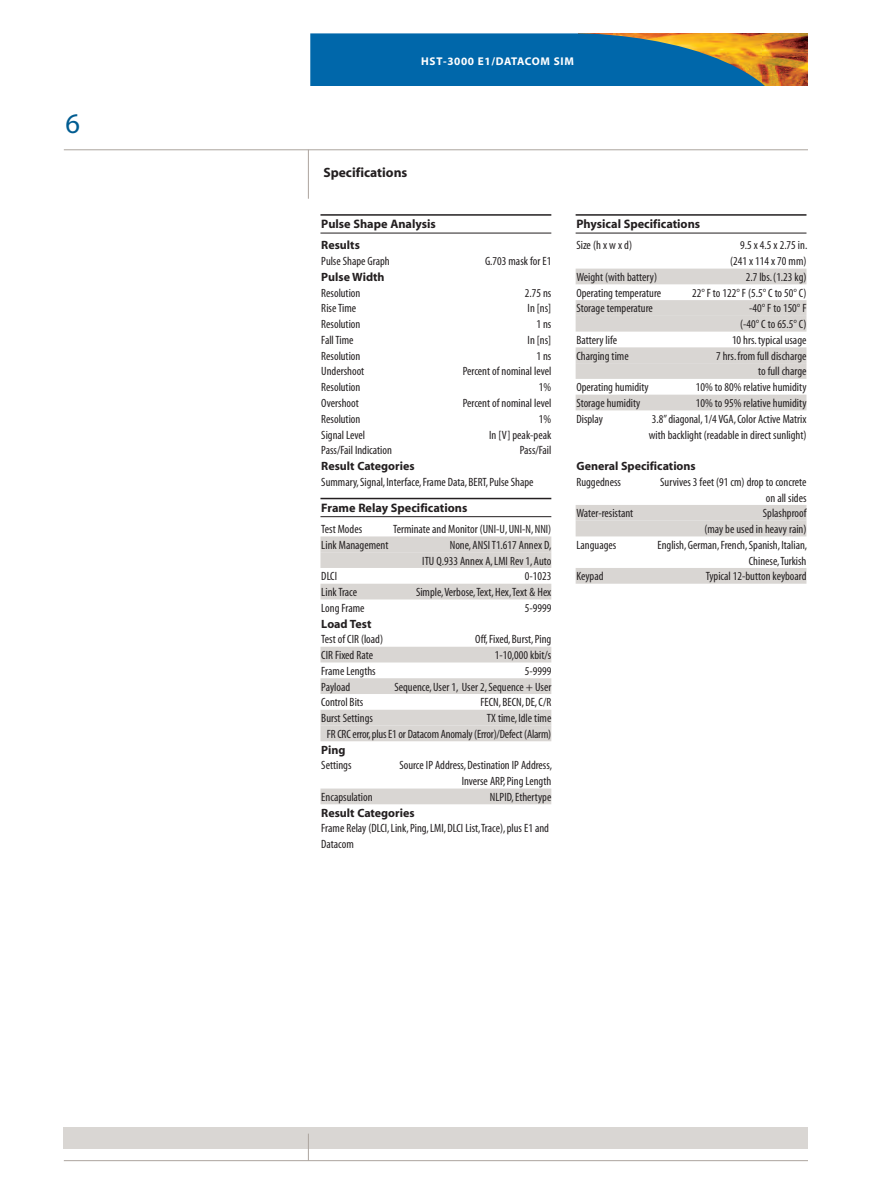
<style>
.page{position:relative;width:893px;height:1191px;background:#fff}
.page>*{position:absolute;margin:0;border:0;box-sizing:border-box;transform-origin:0 0}
.t1{font:28.5px "Myriad MM.400.wt.600.wd";color:#005c91}
.t2{font:13.5px "Myriad MM.700.wt.600.wd";color:#231f20}
.t3{font:12.3px "Myriad MM.700.wt.600.wd";color:#231f20}
.t4{font:12px/15.8px "Myriad MM.400.wt.300.wd";color:#231f20;text-align:right}
.t5{font:12px "Myriad MM.700.wt.600.wd";color:#231f20}
.t6{font:12px "Myriad MM.400.wt.300.wd";letter-spacing:.17em;color:#231f20}
.t7{font:11.25px "Myriad MM.700.wt.600.wd";letter-spacing:.055em;color:#fff}
</style>
<div class="page">
<hr style="left:576px;top:214px;width:230px;height:2px;background:#231f20">
<hr style="left:576px;top:233px;width:230px;height:1px;background:#231f20">
<div style="left:576px;top:269px;width:230px;height:15px;background:#d9d6d3"></div>
<div style="left:576px;top:300px;width:230px;height:16px;background:#d9d6d3"></div>
<div style="left:576px;top:316px;width:230px;height:16px;background:#d9d6d3"></div>
<div style="left:576px;top:347px;width:230px;height:16px;background:#d9d6d3"></div>
<div style="left:576px;top:363px;width:230px;height:16px;background:#d9d6d3"></div>
<div style="left:576px;top:395px;width:230px;height:15px;background:#d9d6d3"></div>
<div style="left:576px;top:505px;width:230px;height:16px;background:#d9d6d3"></div>
<div style="left:576px;top:521px;width:230px;height:15px;background:#d9d6d3"></div>
<div style="left:576px;top:568px;width:230px;height:16px;background:#d9d6d3"></div>
<hr style="left:320px;top:214px;width:231px;height:2px;background:#231f20">
<hr style="left:320px;top:233px;width:231px;height:1px;background:#231f20">
<hr style="left:320px;top:498px;width:231px;height:1px;background:#231f20">
<hr style="left:320px;top:516px;width:231px;height:1px;background:#231f20">
<div style="left:320px;top:536px;width:231px;height:16px;background:#d9d6d3"></div>
<div style="left:320px;top:552px;width:231px;height:16px;background:#d9d6d3"></div>
<div style="left:320px;top:584px;width:231px;height:15px;background:#d9d6d3"></div>
<div style="left:320px;top:647px;width:231px;height:15px;background:#d9d6d3"></div>
<div style="left:320px;top:678px;width:231px;height:16px;background:#d9d6d3"></div>
<div style="left:320px;top:710px;width:231px;height:15px;background:#d9d6d3"></div>
<div style="left:320px;top:725px;width:231px;height:16px;background:#d9d6d3"></div>
<div style="left:320px;top:788px;width:231px;height:16px;background:#d9d6d3"></div>
<hr style="left:308px;top:150px;width:1px;height:49px;background:#aca49e">
<hr style="left:64px;top:149px;width:744px;height:1px;background:#aca49e">
<div style="left:64px;top:1127px;width:744px;height:21px;background:#d9d6d3"></div>
<svg style="left:308px;top:1133px;width:1px;height:27px"></svg>
<hr style="left:64px;top:1160px;width:744px;height:1px;background:#aca49e">
<img style="left:766px;top:33px;width:42px;height:52px">
<svg style="left:310px;top:33px;width:456px;height:52px;background:#206f98"></svg>
<h1 class="t1" style="left:65px;top:112px;width:16px">6</h1>
<p class="t7" style="left:421px;top:57px;width:154px">HST-3000 E1/DATACOM SIM</p>
<p class="t2" style="left:323px;top:167px;width:85px">Specifications</p>
<p class="t3" style="left:321px;top:220px;width:116px">Pulse Shape Analysis</p>
<p class="t5" style="left:321px;top:241px;width:40px">Results</p>
<p class="t4" style="left:321px;top:254px;width:70px">Pulse Shape Graph</p>
<p class="t4" style="left:485px;top:254px;width:68px">G.703 mask for E1</p>
<p class="t5" style="left:321px;top:272px;width:65px">Pulse Width</p>
<p class="t4" style="left:321px;top:286px;width:41px">Resolution</p>
<p class="t4" style="left:525px;top:286px;width:28px">2.75 ns</p>
<p class="t4" style="left:321px;top:302px;width:36px">RiseTime</p>
<p class="t4" style="left:528px;top:302px;width:25px">In [ns]</p>
<p class="t4" style="left:321px;top:317px;width:41px">Resolution</p>
<p class="t4" style="left:536px;top:317px;width:17px">1ns</p>
<p class="t4" style="left:321px;top:333px;width:34px">FallTime</p>
<p class="t4" style="left:528px;top:333px;width:25px">In [ns]</p>
<p class="t4" style="left:321px;top:349px;width:41px">Resolution</p>
<p class="t4" style="left:536px;top:349px;width:17px">1ns</p>
<p class="t4" style="left:321px;top:365px;width:45px">Undershoot</p>
<p class="t4" style="left:463px;top:365px;width:90px">Percent of nominal level</p>
<p class="t4" style="left:321px;top:380px;width:41px">Resolution</p>
<p class="t4" style="left:539px;top:380px;width:14px">1%</p>
<p class="t4" style="left:321px;top:396px;width:39px">Overshoot</p>
<p class="t4" style="left:463px;top:396px;width:90px">Percent of nominal level</p>
<p class="t4" style="left:321px;top:412px;width:41px">Resolution</p>
<p class="t4" style="left:539px;top:412px;width:14px">1%</p>
<p class="t4" style="left:321px;top:428px;width:45px">Signal Level</p>
<p class="t4" style="left:489px;top:428px;width:64px">In [V] peak-peak</p>
<p class="t4" style="left:321px;top:443px;width:72px">Pass/Fail Indication</p>
<p class="t4" style="left:520px;top:443px;width:33px">Pass/Fail</p>
<p class="t5" style="left:321px;top:461px;width:95px">Result Categories</p>
<p class="t4" style="left:321px;top:475px;width:214px">Summary,Signal, Interface,Frame Data, BERT,Pulse Shape</p>
<p class="t3" style="left:321px;top:503px;width:148px">Frame Relay Specifications</p>
<p class="t4" style="left:321px;top:522px;width:42px">Test Modes</p>
<p class="t4" style="left:393px;top:522px;width:160px">Terminate and Monitor (UNI-U,UNI-N,NNI)</p>
<p class="t4" style="left:321px;top:538px;width:69px">Link Management</p>
<p class="t4" style="left:422px;top:538px;width:131px">None, ANSIT1.617 Annex D,<br>ITU Q.933 Annex A,LMI Rev 1, Auto</p>
<p class="t4" style="left:321px;top:569px;width:17px">DLCI</p>
<p class="t4" style="left:525px;top:569px;width:28px">0-1023</p>
<p class="t4" style="left:321px;top:585px;width:37px">LinkTrace</p>
<p class="t4" style="left:416px;top:585px;width:137px">Simple,Verbose,Text,Hex,Text &amp; Hex</p>
<p class="t4" style="left:321px;top:601px;width:45px">Long Frame</p>
<p class="t4" style="left:525px;top:601px;width:28px">5-9999</p>
<p class="t5" style="left:321px;top:619px;width:52px">Load Test</p>
<p class="t4" style="left:321px;top:632px;width:63px">Test of CIR (load)</p>
<p class="t4" style="left:475px;top:632px;width:78px">Off,Fixed, Burst,Ping</p>
<p class="t4" style="left:321px;top:648px;width:53px">CIR Fixed Rate</p>
<p class="t4" style="left:495px;top:648px;width:58px">1-10,000 kbit/s</p>
<p class="t4" style="left:321px;top:664px;width:56px">Frame Lengths</p>
<p class="t4" style="left:525px;top:664px;width:28px">5-9999</p>
<p class="t4" style="left:321px;top:680px;width:30px">Payload</p>
<p class="t4" style="left:394px;top:680px;width:158px">Sequence,User 1, User 2,Sequence + User</p>
<p class="t4" style="left:321px;top:695px;width:44px">Control Bits</p>
<p class="t4" style="left:480px;top:695px;width:72px">FECN, BECN, DE,C/R</p>
<p class="t4" style="left:321px;top:711px;width:53px">Burst Settings</p>
<p class="t4" style="left:327px;top:711px;width:226px">TX time, Idle time<br>FR CRC error,plus E1 or Datacom Anomaly (Error)/Defect (Alarm)</p>
<p class="t5" style="left:321px;top:745px;width:26px">Ping</p>
<p class="t4" style="left:321px;top:758px;width:32px">Settings</p>
<p class="t4" style="left:399px;top:758px;width:154px">Source IP Address, Destination IP Address,<br>Inverse ARP,Ping Length</p>
<p class="t4" style="left:321px;top:790px;width:53px">Encapsulation</p>
<p class="t4" style="left:490px;top:790px;width:63px">NLPID,Ethertype</p>
<p class="t5" style="left:321px;top:808px;width:95px">Result Categories</p>
<p class="t4" style="left:321px;top:821px;width:229px;text-align:left">Frame Relay (DLCI,Link,Ping,LMI, DLCI List,Trace),plus E1 and<br>Datacom</p>
<p class="t3" style="left:576px;top:220px;width:125px">Physical Specifications</p>
<p class="t6" style="left:576px;top:241px;width:57px">Size(hxwxd)</p>
<p class="t4" style="left:730px;top:239px;width:79px">9.5 x 4.5 x 2.75 in. (241 x 114 x 70 mm)</p>
<p class="t4" style="left:576px;top:270px;width:82px">Weight (with battery)</p>
<p class="t4" style="left:746px;top:270px;width:62px">2.7 lbs.(1.23 kg)</p>
<p class="t4" style="left:576px;top:286px;width:86px">Operating temperature</p>
<p class="t4" style="left:692px;top:286px;width:116px">22° F to 122° F (5.5° C to 50° C)</p>
<p class="t4" style="left:576px;top:302px;width:78px">Storage temperature</p>
<p class="t4" style="left:740px;top:302px;width:68px">-40° F to 150° F (-40° C to 65.5° C)</p>
<p class="t4" style="left:576px;top:333px;width:42px">Battery life</p>
<p class="t4" style="left:732px;top:333px;width:76px">10 hrs.typical usage</p>
<p class="t4" style="left:576px;top:349px;width:54px">Charging time</p>
<p class="t4" style="left:716px;top:349px;width:92px">7 hrs.from full discharge to full charge</p>
<p class="t4" style="left:576px;top:380px;width:74px">Operating humidity</p>
<p class="t4" style="left:696px;top:380px;width:112px">10% to 80% relative humidity</p>
<p class="t4" style="left:576px;top:396px;width:65px">Storage humidity</p>
<p class="t4" style="left:696px;top:396px;width:112px">10% to 95% relative humidity</p>
<p class="t4" style="left:576px;top:412px;width:28px">Display</p>
<p class="t4" style="left:649px;top:412px;width:159px;text-align:left">3.8”diagonal,1/4 VGA,Color Active Matrix with backlight (readable in direct sunlight)</p>
<p class="t5" style="left:576px;top:461px;width:121px">General Specifications</p>
<p class="t4" style="left:576px;top:475px;width:46px">Ruggedness</p>
<p class="t4" style="left:660px;top:475px;width:148px">Survives 3 feet (91 cm) drop to concrete on all sides</p>
<p class="t4" style="left:576px;top:506px;width:58px">Water-resistant</p>
<p class="t4" style="left:704px;top:506px;width:104px">Splashproof<br>(may be used in heavy rain)</p>
<p class="t4" style="left:576px;top:538px;width:41px">Languages</p>
<p class="t4" style="left:657px;top:538px;width:151px">English, German,French,Spanish, Italian,<br>Chinese,Turkish</p>
<p class="t4" style="left:576px;top:569px;width:29px">Keypad</p>
<p class="t4" style="left:706px;top:569px;width:102px">Typical 12-button keyboard</p>
</div>
